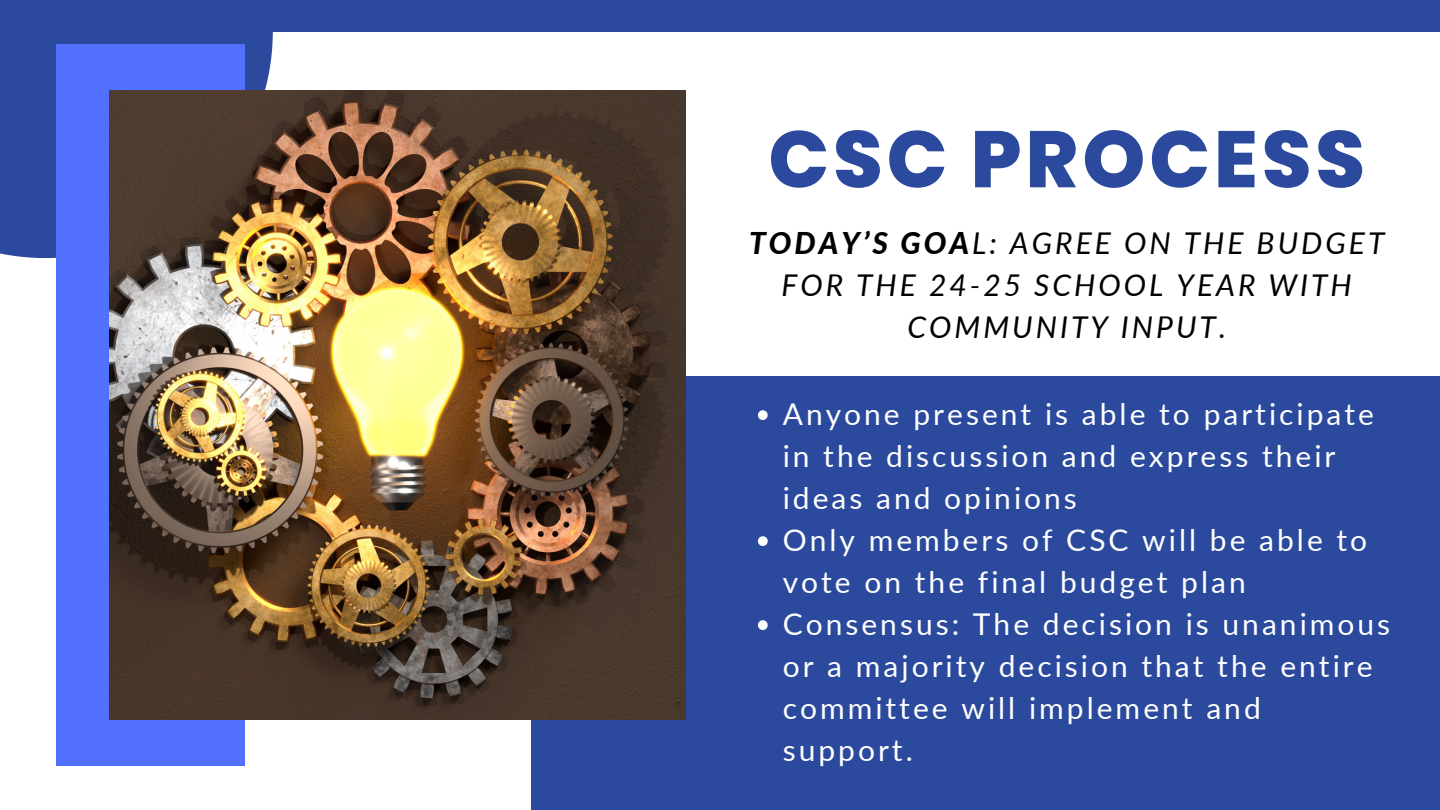
<style>
.page{position:relative;width:1440px;height:810px;background:#fff}
.page>*{position:absolute;margin:0;border:0;box-sizing:border-box;transform-origin:0 0}
.t1{font:800 80px "Poppins";letter-spacing:.05em;color:#2b4a9d}
.t2{font:30px/42px "Lato";letter-spacing:.1em;color:#fff}
.t3{font:italic 30px/42px "Lato";letter-spacing:.1em;color:#000;text-align:center}
.s1{font-weight:800}
</style>
<div class="page">
<div style="left:0;top:0;width:273px;height:258px;background:#2b4a9d"></div>
<div style="left:57px;top:45px;width:188px;height:720px;background:#5271ff"></div>
<div style="left:531px;top:377px;width:909px;height:433px;background:#2b4a9d"></div>
<div style="left:263px;top:0;width:1177px;height:32px;background:#2b4a9d"></div>
<img style="left:110px;top:90px;width:575px;height:630px">
<svg style="left:758px;top:410px;width:10px;height:10px"></svg>
<svg style="left:758px;top:536px;width:10px;height:10px"></svg>
<svg style="left:758px;top:620px;width:10px;height:10px"></svg>
<h1 class="t1" style="left:768px;top:103px;width:598px">CSC PROCESS</h1>
<p class="t3" style="left:749px;top:222px;width:637px"><span class="s1">TODAY’S GOA</span>L: AGREE ON THE BUDGET<br>FOR THE 24-25 SCHOOL YEAR WITH<br>COMMUNITY INPUT.</p>
<h2 class="t2" style="left:783px;top:393px;width:593px">Anyone present is able to participate in the discussion and express their ideas and opinions</h2>
<p class="t2" style="left:783px;top:519px;width:586px">Only members of CSC will be able to vote on the final budget plan</p>
<p class="t2" style="left:783px;top:603px;width:609px">Consensus: The decision is unanimous or a majority decision that the entire committee will implement and support.</p>
</div>
